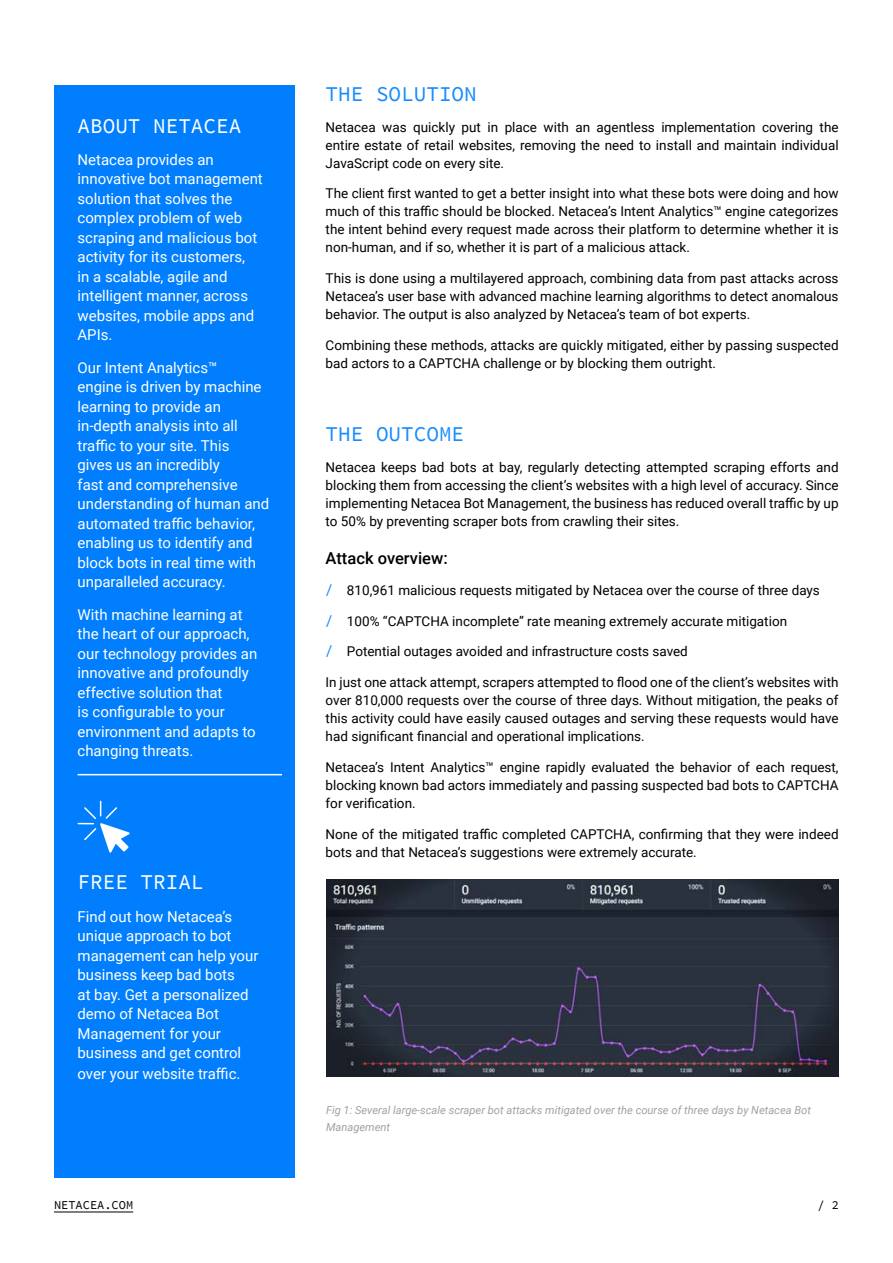
<style>
.page{position:relative;width:893px;height:1263px;background:#fff}
.page>*{position:absolute;margin:0;border:0;box-sizing:border-box;transform-origin:0 0}
.t1{font:21px "Source Code Pro";color:#fff}
.t2{font:21px "Source Code Pro";color:#188bfe}
.t3{font:500 16.5px "Roboto";color:#000}
.t4{font:15px/19.5px "Roboto";color:#fff}
.t5{font:15px/30.3px "Roboto";color:#188bfe;text-align:justify}
.t6{font:13.5px/18px "Roboto";color:#000;text-align:justify}
.t7{font:12px "Source Code Pro";color:#000}
.t8{font:italic 11.1px/17.4px "Roboto";color:#a1a1a1}
</style>
<div class="page">
<div style="left:54px;top:85px;width:241px;height:1093px;background:#007efd"></div>
<hr style="left:54px;top:1212px;width:79px;height:1px;background:#000">
<img style="left:326px;top:879px;width:513px;height:198px">
<svg style="left:77px;top:800px;width:53px;height:53px"></svg>
<hr style="left:78px;top:774px;width:204px;height:1px;background:#fff">
<h1 class="t1" style="left:78px;top:112px;width:165px">ABOUT NETACEA</h1>
<p class="t4" style="left:78px;top:149px;width:187px">Netacea provides an innovative bot management solution that solves the complex problem of web scraping and malicious bot activity for its customers,<br>in a scalable, agile and intelligent manner, across websites, mobile apps and<br>APIs.</p>
<p class="t4" style="left:78px;top:357px;width:193px">Our Intent Analytics™<br>engine is driven by machine learning to provide an in-depth analysis into all traffic to your site. This<br>gives us an incredibly<br>fast and comprehensive understanding of human and automated traffic behavior, enabling us to identify and block bots in real time with unparalleled accuracy.</p>
<p class="t4" style="left:78px;top:604px;width:181px">With machine learning at the heart of our approach, our technology provides an innovative and profoundly effective solution that<br>is configurable to your environment and adapts to changing threats.</p>
<h1 class="t1" style="left:78px;top:868px;width:127px">FREE TRIAL</h1>
<p class="t4" style="left:78px;top:906px;width:182px">Find out how Netacea’s unique approach to bot management can help your business keep bad bots<br>at bay. Get a personalized demo of Netacea Bot<br>Management for your business and get control</p>
<p class="t4" style="left:78px;top:1063px;width:164px">over your website traffic.</p>
<h1 class="t2" style="left:326px;top:80px;width:153px">THE SOLUTION</h1>
<p class="t6" style="left:326px;top:117px;width:514px">Netacea was quickly put in place with an agentless implementation covering the entire estate of retail websites, removing the need to install and maintain individual JavaScript code on every site.</p>
<p class="t6" style="left:326px;top:184px;width:514px">The client first wanted to get a better insight into what these bots were doing and how much of this traffic should be blocked. Netacea’s Intent Analytics™ engine categorizes the intent behind every request made across their platform to determine whether it is non-human, and if so, whether it is part of a malicious attack.</p>
<p class="t6" style="left:326px;top:269px;width:514px">This is done using a multilayered approach, combining data from past attacks across Netacea’s user base with advanced machine learning algorithms to detect anomalous behavior. The output is also analyzed by Netacea’s team of bot experts.</p>
<p class="t6" style="left:326px;top:335px;width:514px">Combining these methods, attacks are quickly mitigated, either by passing suspected bad actors to a CAPTCHA challenge or by blocking them outright.</p>
<h1 class="t2" style="left:326px;top:420px;width:140px">THE OUTCOME</h1>
<p class="t6" style="left:326px;top:457px;width:514px">Netacea keeps bad bots at bay, regularly detecting attempted scraping efforts and blocking them from accessing the client’s websites with a high level of accuracy. Since implementing Netacea Bot Management, the business has reduced overall traffic by up to 50% by preventing scraper bots from crawling their sites.</p>
<p class="t3" style="left:326px;top:547px;width:124px">Attack overview:</p>
<p class="t6" style="left:347px;top:581px;width:474px">810,961 malicious requests mitigated by Netacea over the course of three days</p>
<p class="t6" style="left:347px;top:611px;width:442px">100% “CAPTCHA incomplete” rate meaning extremely accurate mitigation</p>
<p class="t6" style="left:347px;top:642px;width:343px">Potential outages avoided and infrastructure costs saved</p>
<p class="t6" style="left:326px;top:673px;width:514px">In just one attack attempt, scrapers attempted to flood one of the client’s websites with over 810,000 requests over the course of three days. Without mitigation, the peaks of this activity could have easily caused outages and serving these requests would have had significant financial and operational implications.</p>
<p class="t6" style="left:326px;top:758px;width:514px">Netacea’s Intent Analytics™ engine rapidly evaluated the behavior of each request, blocking known bad actors immediately and passing suspected bad bots to CAPTCHA for verification.</p>
<p class="t6" style="left:326px;top:824px;width:514px">None of the mitigated traffic completed CAPTCHA, confirming that they were indeed bots and that Netacea’s suggestions were extremely accurate.</p>
<p class="t5" style="left:326px;top:574px;width:8px">/ / /</p>
<p class="t8" style="left:326px;top:1101px;width:487px">Fig 1: Several large-scale scraper bot attacks mitigated over the course of three days by Netacea Bot<br>Management</p>
<p class="t7" style="left:54px;top:1197px;width:81px">NETACEA.COM</p>
<p class="t7" style="left:817px;top:1197px;width:23px">/ 2</p>
</div>
